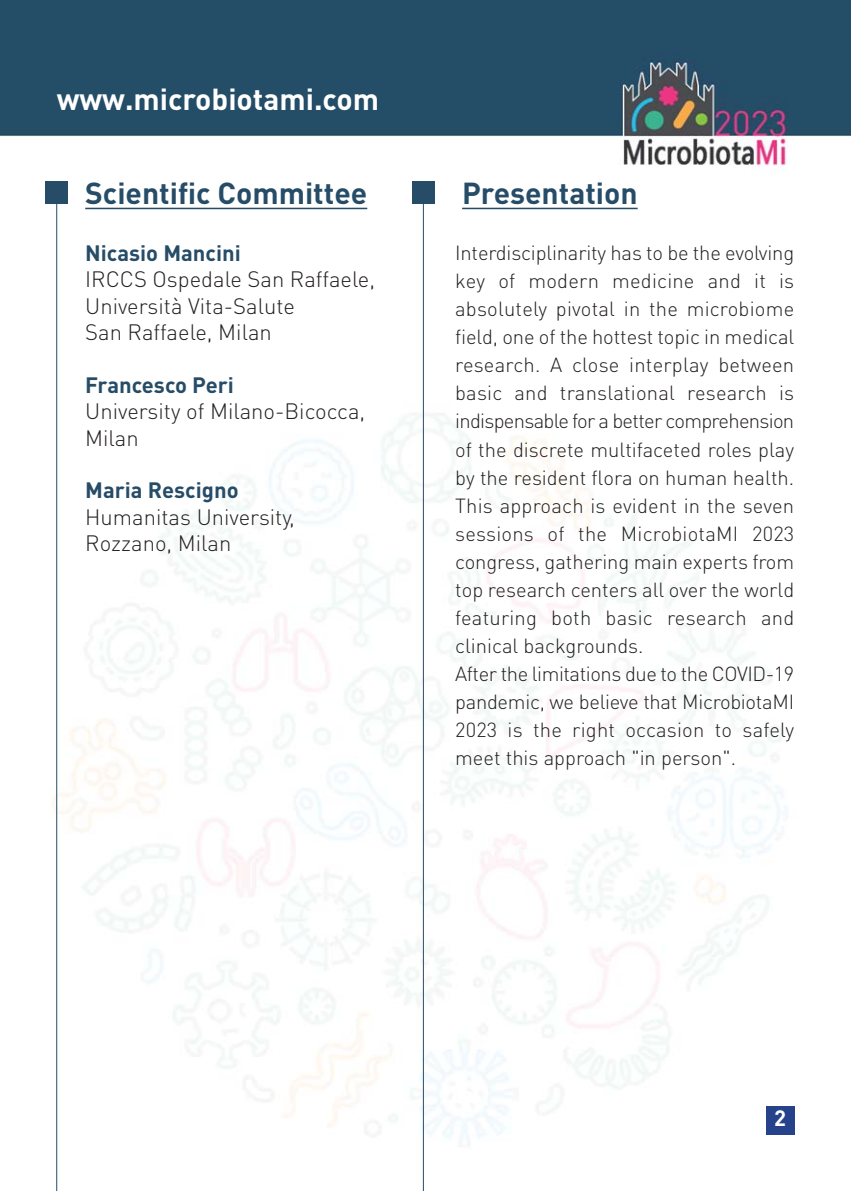
<style>
.page{position:relative;width:851px;height:1191px;background:#fff}
.page>*{position:absolute;margin:0;border:0;box-sizing:border-box;transform-origin:0 0}
.t1{font:700 30px "DIN Pro";color:#264c67}
.t2{font:700 30px "DIN Pro";color:#fff}
.t3{font:300 22px/26.4px "DIN Pro";color:#231f20}
.t4{font:700 22px "DIN Pro";color:#264c67}
.t5{font:700 22px "DIN Pro";color:#fff}
.t6{font:300 20.2px/28px "DIN Pro";color:#231f20}
</style>
<div class="page">
<img style="left:0;top:0;width:850px;height:1191px">
<hr style="left:462px;top:208px;width:175px;height:1px;background:#264c67">
<hr style="left:56px;top:181px;width:1px;height:1010px;background:#264c67">
<div style="left:765px;top:1106px;width:29px;height:28px;background:#25428b"></div>
<div style="left:45px;top:181px;width:23px;height:23px;background:#264c67"></div>
<hr style="left:423px;top:181px;width:1px;height:1010px;background:#264c67">
<div style="left:412px;top:181px;width:22px;height:23px;background:#264c67"></div>
<hr style="left:85px;top:208px;width:282px;height:1px;background:#264c67">
<h1 class="t2" style="left:57px;top:88px;width:324px">www.microbiotami.com</h1>
<h1 class="t1" style="left:85px;top:183px;width:283px">Scientific Committee</h1>
<p class="t4" style="left:85px;top:245px;width:157px">Nicasio Mancini</p>
<p class="t3" style="left:85px;top:269px;width:291px">IRCCS Ospedale San Raffaele,<br>Università Vita-Salute<br>San Raffaele, Milan</p>
<p class="t4" style="left:85px;top:377px;width:150px">Francesco Peri</p>
<p class="t3" style="left:85px;top:401px;width:281px">University of Milano-Bicocca,<br>Milan</p>
<p class="t4" style="left:85px;top:483px;width:155px">Maria Rescigno</p>
<p class="t3" style="left:85px;top:506px;width:211px">Humanitas University,<br>Rozzano, Milan</p>
<h1 class="t1" style="left:462px;top:183px;width:177px">Presentation</h1>
<p class="t6" style="left:455px;top:242px;width:340px">Interdisciplinarity has to be the evolving key of modern medicine and it is absolutely pivotal in the microbiome field, one of the hottest topic in medical research. A close interplay between basic and translational research is indispensable for a better comprehension of the discrete multifaceted roles play by the resident flora on human health.<br>This approach is evident in the seven sessions of the MicrobiotaMI 2023 congress, gathering main experts from top research centers all over the world featuring both basic research and clinical backgrounds.<br>After the limitations due to the COVID-19 pandemic, we believe that MicrobiotaMI 2023 is the right occasion to safely meet this approach "in person".</p>
<p class="t5" style="left:774px;top:1110px;width:13px">2</p>
</div>
